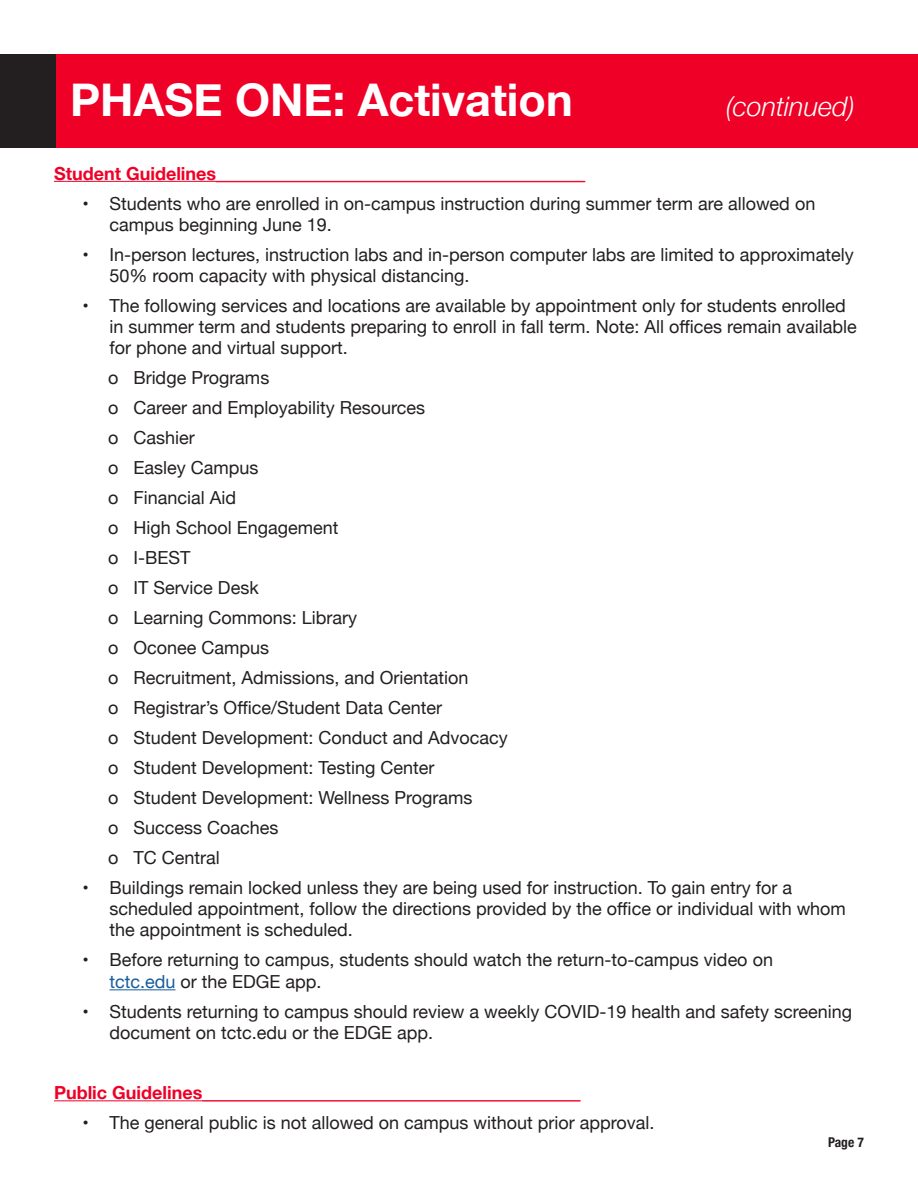
<style>
.page{position:relative;width:918px;height:1188px;background:#fff}
.page>*{position:absolute;margin:0;border:0;box-sizing:border-box;transform-origin:0 0}
.t1{font:700 45px "Helvetica Neue";color:#fff}
.t2{font:italic 300 27px "Helvetica Neue";color:#fff}
.t3{font:18px/21px "Helvetica Neue";color:#231f20}
.t4{font:700 18px "Helvetica Neue";color:#ef0027}
.t5{font:700 condensed 13.5px "Helvetica Neue";color:#231f20}
.s1{color:#175d9e}
</style>
<div class="page">
<hr style="left:54px;top:181px;width:531px;height:1px;background:#ef0027">
<hr style="left:110px;top:989px;width:66px;height:1px;background:#175d9e">
<hr style="left:54px;top:1100px;width:527px;height:1px;background:#ef0027">
<div style="left:54px;top:54px;width:864px;height:94px;background:#ef0027"></div>
<div style="left:0;top:54px;width:56px;height:94px;background:#231f20"></div>
<p class="t1" style="left:70px;top:65px;width:504px">PHASE ONE: Activation</p>
<p class="t2" style="left:726px;top:85px;width:131px">(continued)</p>
<p class="t4" style="left:54px;top:159px;width:533px">Student Guidelines_________________________________________</p>
<p class="t3" style="left:110px;top:194px;width:707px;text-indent:-27px">• Students who are enrolled in on-campus instruction during summer term are allowed on campus beginning June 19.</p>
<p class="t3" style="left:110px;top:245px;width:746px;text-indent:-27px">• In-person lectures, instruction labs and in-person computer labs are limited to approximately<br>50% room capacity with physical distancing.</p>
<p class="t3" style="left:110px;top:296px;width:749px;text-indent:-27px">• The following services and locations are available by appointment only for students enrolled in summer term and students preparing to enroll in fall term. Note: All offices remain available for phone and virtual support.</p>
<p class="t3" style="left:108px;top:368px;width:163px">o Bridge Programs</p>
<p class="t3" style="left:108px;top:398px;width:319px">o Career and Employability Resources</p>
<p class="t3" style="left:108px;top:428px;width:88px">o Cashier</p>
<p class="t3" style="left:108px;top:458px;width:152px">o Easley Campus</p>
<p class="t3" style="left:108px;top:488px;width:130px">o Financial Aid</p>
<p class="t3" style="left:108px;top:518px;width:232px">o High School Engagement</p>
<p class="t3" style="left:108px;top:548px;width:84px">o I-BEST</p>
<p class="t3" style="left:108px;top:578px;width:152px">o IT Service Desk</p>
<p class="t3" style="left:108px;top:608px;width:251px">o Learning Commons: Library</p>
<p class="t3" style="left:108px;top:638px;width:163px">o Oconee Campus</p>
<p class="t3" style="left:108px;top:668px;width:362px">o Recruitment, Admissions, and Orientation</p>
<p class="t3" style="left:108px;top:698px;width:336px">o Registrar’s Office/Student Data Center</p>
<p class="t3" style="left:108px;top:728px;width:401px">o Student Development: Conduct and Advocacy</p>
<p class="t3" style="left:108px;top:758px;width:328px">o Student Development: Testing Center</p>
<p class="t3" style="left:108px;top:788px;width:366px">o Student Development: Wellness Programs</p>
<p class="t3" style="left:108px;top:818px;width:172px">o Success Coaches</p>
<p class="t3" style="left:108px;top:848px;width:113px">o TC Central</p>
<p class="t3" style="left:110px;top:878px;width:738px;text-indent:-27px">• Buildings remain locked unless they are being used for instruction. To gain entry for a scheduled appointment, follow the directions provided by the office or individual with whom the appointment is scheduled.</p>
<p class="t3" style="left:110px;top:949px;width:665px;line-height:22.5px;text-indent:-27px">• Before returning to campus, students should watch the return-to-campus video on <span class="s1">tctc.edu</span> or the EDGE app.</p>
<p class="t3" style="left:110px;top:1002px;width:744px;text-indent:-27px">• Students returning to campus should review a weekly COVID-19 health and safety screening document on tctc.edu or the EDGE app.</p>
<p class="t4" style="left:54px;top:1079px;width:528px">Public Guidelines__________________________________________</p>
<p class="t3" style="left:82px;top:1113px;width:574px">• The general public is not allowed on campus without prior approval.</p>
<p class="t5" style="left:828px;top:1131px;width:37px">Page 7</p>
</div>
